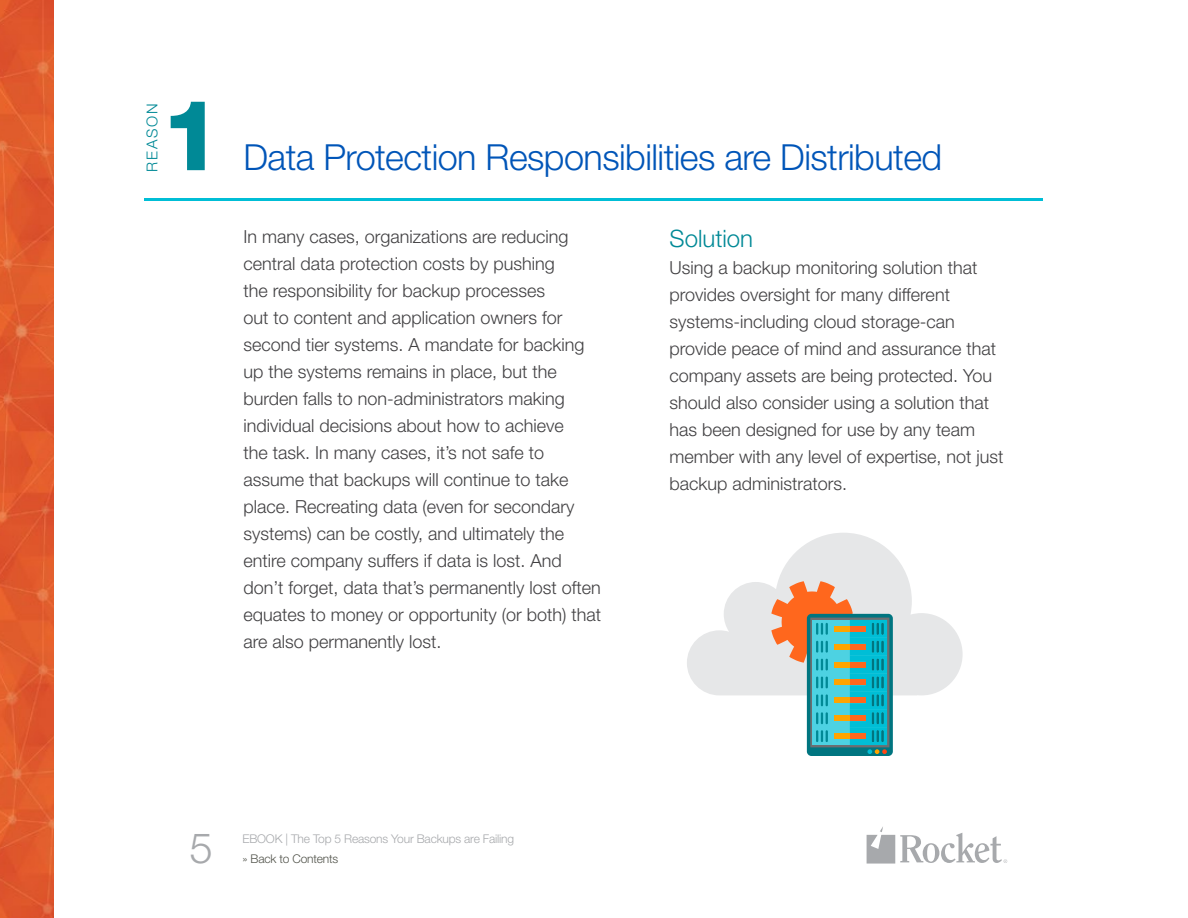
<style>
.page{position:relative;width:1188px;height:918px;background:#fff}
.page>*{position:absolute;margin:0;border:0;box-sizing:border-box;transform-origin:0 0}
.t1{font:800 98.25px "Helvetica Neue LT Std";color:#008996}
.t2{font:300 42px "Helvetica Neue LT Std";color:#a7a9ac}
.t3{font:300 36px "Helvetica Neue LT Std";letter-spacing:-.015em;color:#0055b8}
.t4{font:300 24px "Helvetica Neue LT Std";color:#008996}
.t5{font:300 18px/27px "Helvetica Neue LT Std";color:#414042}
.t6{font:300 15px "Helvetica Neue LT Std";letter-spacing:.11em;color:#008996}
.t7{font:300 12px "Helvetica Neue LT Std";letter-spacing:-.015em;color:#a7a9ac}
.t8{font:300 12px "Helvetica Neue LT Std";letter-spacing:-.015em;color:#51534a}
</style>
<div class="page">
<img style="left:0;top:0;width:54px;height:918px">
<svg style="left:867px;top:827px;width:140px;height:37px"></svg>
<hr style="left:144px;top:198px;width:899px;height:3px;background:#00bed6">
<svg style="left:687px;top:533px;width:276px;height:162px;fill:#e6e7e8"></svg>
<svg style="left:807px;top:614px;width:86px;height:142px"></svg>
<svg style="left:771px;top:581px;width:118px;height:173px;background:#8db5ac"></svg>
<p class="t6" style="left:143px;top:172px;width:69px;rotate:-90deg">REASON</p>
<h1 class="t1" style="left:160px;top:77px;width:63px">1</h1>
<h3 class="t3" style="left:243px;top:135px;width:700px">Data Protection Responsibilities are Distributed</h3>
<p class="t5" style="left:243px;top:223px;width:359px">In many cases, organizations are reducing central data protection costs by pushing<br>the responsibility for backup processes<br>out to content and application owners for second tier systems. A mandate for backing up the systems remains in place, but the burden falls to non-administrators making individual decisions about how to achieve<br>the task. In many cases, it’s not safe to assume that backups will continue to take place. Recreating data (even for secondary systems) can be costly, and ultimately the entire company suffers if data is lost. And don’t forget, data that’s permanently lost often equates to money or opportunity (or both) that are also permanently lost.</p>
<h3 class="t4" style="left:670px;top:224px;width:85px">Solution</h3>
<p class="t5" style="left:670px;top:254px;width:336px">Using a backup monitoring solution that provides oversight for many different systems-including cloud storage-can provide peace of mind and assurance that company assets are being protected. You should also consider using a solution that has been designed for use by any team member with any level of expertise, not just backup administrators.</p>
<h2 class="t2" style="left:189px;top:823px;width:25px">5</h2>
<p class="t7" style="left:243px;top:832px;width:273px">EBOOK | The Top 5 Reasons Your Backups are Failing</p>
<p class="t8" style="left:243px;top:852px;width:97px">» Back to Contents</p>
</div>
